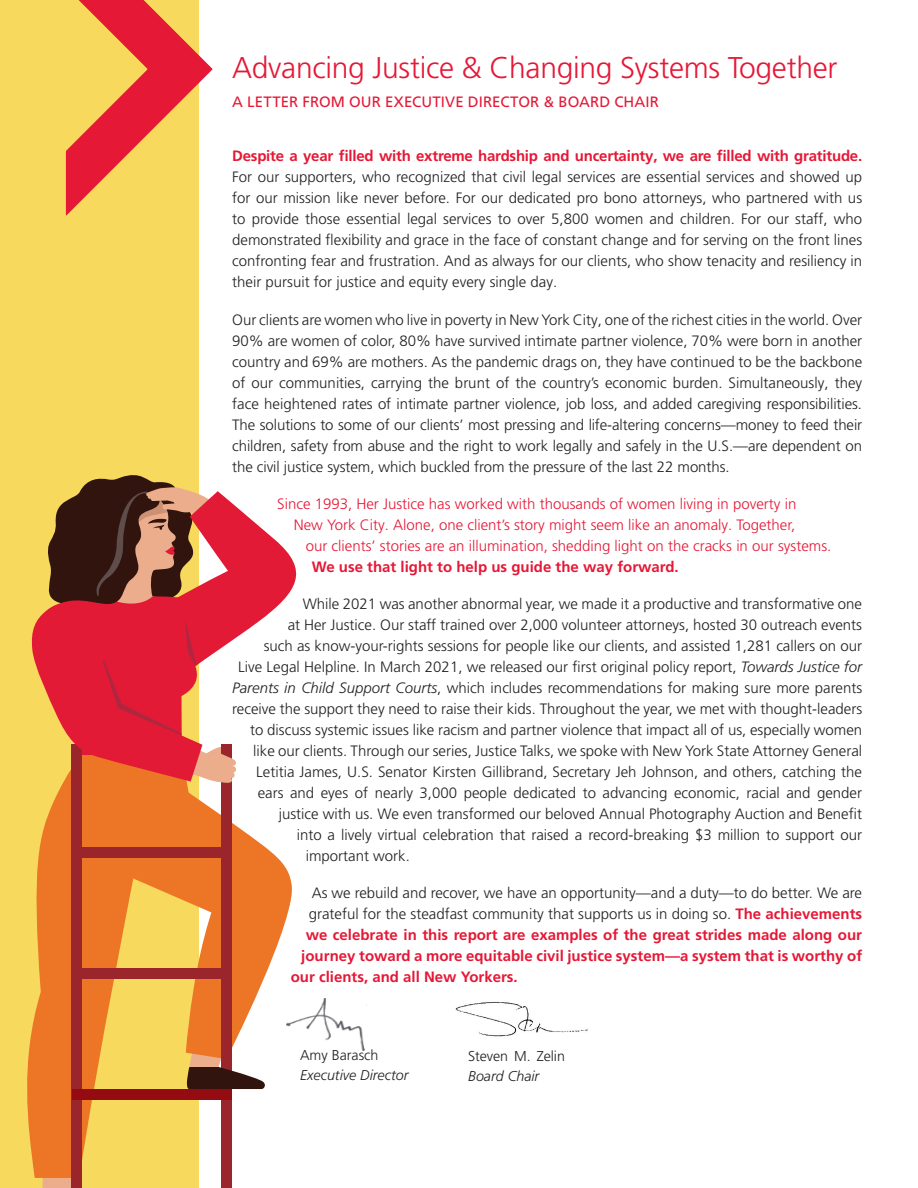
<style>
.page{position:relative;width:918px;height:1188px;background:#fff}
.page>*{position:absolute;margin:0;border:0;box-sizing:border-box;transform-origin:0 0}
.Subtitle{font:300 30px "Frutiger LT Pro";letter-spacing:-.01em;color:#e51836}
.BODY{font:300 15px/21px "Frutiger LT Pro";color:#231f20;text-align:justify}
.BODY-2{font:300 15px "Frutiger LT Pro";color:#e51836}
.BODY-3{font:700 15px "Frutiger LT Pro";color:#e51836}
.Subtitle-2{font:15px "Frutiger LT Pro";letter-spacing:.01em;color:#e51836}
.t1{font:300 14.25px/19.5px "Frutiger LT Pro";letter-spacing:-.005em;color:#231f20}
.t2{font:italic 300 14.25px "Frutiger LT Pro";color:#231f20}
.s1{font-weight:700;color:#e51836}
.s2{font-style:italic}
</style>
<div class="page">
<div style="left:0;top:0;width:199px;height:1188px;background:#f6d95d"></div>
<svg style="left:43px;top:1178px;width:28px;height:10px"></svg>
<svg style="left:27px;top:1043px;width:65px;height:135px;fill:#ed7626"></svg>
<div style="left:71px;top:745px;width:11px;height:443px;background:#9a262b"></div>
<div style="left:221px;top:745px;width:11px;height:443px;background:#9a262b"></div>
<div style="left:72px;top:1089px;width:160px;height:11px;background:#940c12"></div>
<svg style="left:30px;top:475px;width:267px;height:614px"></svg>
<img style="left:455px;top:1002px;width:133px;height:35px">
<img style="left:287px;top:998px;width:80px;height:53px">
<svg style="left:65px;top:0;width:148px;height:216px"></svg>
<p class="Subtitle" style="left:232px;top:50px;width:607px">Advancing Justice &amp; Changing Systems Together</p>
<p class="Subtitle-2" style="left:232px;top:93px;width:428px">A LETTER FROM OUR EXECUTIVE DIRECTOR &amp; BOARD CHAIR</p>
<p class="BODY" style="left:232px;top:146px;width:632px"><span class="s1">Despite a year filled with extreme hardship and uncertainty, we are filled with gratitude.<br></span>For our supporters, who recognized that civil legal services are essential services and showed up for our mission like never before. For our dedicated pro bono attorneys, who partnered with us to provide those essential legal services to over 5,800 women and children. For our staff, who demonstrated flexibility and grace in the face of constant change and for serving on the front lines confronting fear and frustration. And as always for our clients, who show tenacity and resiliency in their pursuit for justice and equity every single day.</p>
<p class="BODY" style="left:232px;top:309px;width:632px">Our clients are women who live in poverty in New York City, one of the richest cities in the world. Over 90% are women of color, 80% have survived intimate partner violence, 70% were born in another country and 69% are mothers. As the pandemic drags on, they have continued to be the backbone of our communities, carrying the brunt of the country’s economic burden. Simultaneously, they face heightened rates of intimate partner violence, job loss, and added caregiving responsibilities.<br>The solutions to some of our clients’ most pressing and life-altering concerns—money to feed their children, safety from abuse and the right to work legally and safely in the U.S.—are dependent on the civil justice system, which buckled from the pressure of the last 22 months.</p>
<p class="BODY-2" style="left:277px;top:495px;width:521px">Since 1993, Her Justice has worked with thousands of women living in poverty in</p>
<p class="BODY-2" style="left:294px;top:516px;width:503px">New York City. Alone, one client’s story might seem like an anomaly. Together,</p>
<p class="BODY-2" style="left:306px;top:537px;width:527px">our clients’ stories are an illumination, shedding light on the cracks in our systems.</p>
<p class="BODY-3" style="left:312px;top:558px;width:369px">We use that light to help us guide the way forward.</p>
<p class="BODY" style="left:303px;top:593px;width:561px">While 2021 was another abnormal year, we made it a productive and transformative one</p>
<p class="BODY" style="left:288px;top:614px;width:576px">at Her Justice. Our staff trained over 2,000 volunteer attorneys, hosted 30 outreach events</p>
<p class="BODY" style="left:264px;top:635px;width:600px">such as know-your-rights sessions for people like our clients, and assisted 1,281 callers on our</p>
<p class="BODY" style="left:238px;top:656px;width:626px">Live Legal Helpline. In March 2021, we released our first original policy report, <span class="s2">Towards Justice for</span></p>
<p class="BODY" style="left:232px;top:677px;width:631px"><span class="s2">Parents in Child Support Courts</span>, which includes recommendations for making sure more parents</p>
<p class="BODY" style="left:232px;top:698px;width:631px">receive the support they need to raise their kids. Throughout the year, we met with thought-leaders</p>
<p class="BODY" style="left:250px;top:719px;width:614px">to discuss systemic issues like racism and partner violence that impact all of us, especially women</p>
<p class="BODY" style="left:253px;top:740px;width:610px">like our clients. Through our series, Justice Talks, we spoke with New York State Attorney General</p>
<p class="BODY" style="left:256px;top:761px;width:607px">Letitia James, U.S. Senator Kirsten Gillibrand, Secretary Jeh Johnson, and others, catching the</p>
<p class="BODY" style="left:258px;top:782px;width:606px">ears and eyes of nearly 3,000 people dedicated to advancing economic, racial and gender</p>
<p class="BODY" style="left:279px;top:803px;width:585px">justice with us. We even transformed our beloved Annual Photography Auction and Benefit</p>
<p class="BODY" style="left:297px;top:824px;width:567px">into a lively virtual celebration that raised a record-breaking $3 million to support our</p>
<p class="BODY" style="left:306px;top:845px;width:106px">important work.</p>
<p class="BODY" style="left:312px;top:883px;width:552px">As we rebuild and recover, we have an opportunity—and a duty—to do better. We are</p>
<p class="BODY" style="left:309px;top:904px;width:555px">grateful for the steadfast community that supports us in doing so. <span class="s1">The achievements</span></p>
<p class="BODY-3" style="left:306px;top:926px;width:558px">we celebrate in this report are examples of the great strides made along our</p>
<p class="BODY-3" style="left:301px;top:947px;width:562px">journey toward a more equitable civil justice system—a system that is worthy of</p>
<p class="BODY-3" style="left:291px;top:968px;width:229px">our clients, and all New Yorkers.</p>
<p class="t1" style="left:300px;top:1046px;width:80px">Amy Barasch</p>
<p class="t2" style="left:300px;top:1066px;width:110px">Executive Director</p>
<p class="t1" style="left:468px;top:1047px;width:98px">Steven M. Zelin<br><span class="s2">Board Chair</span></p>
</div>
